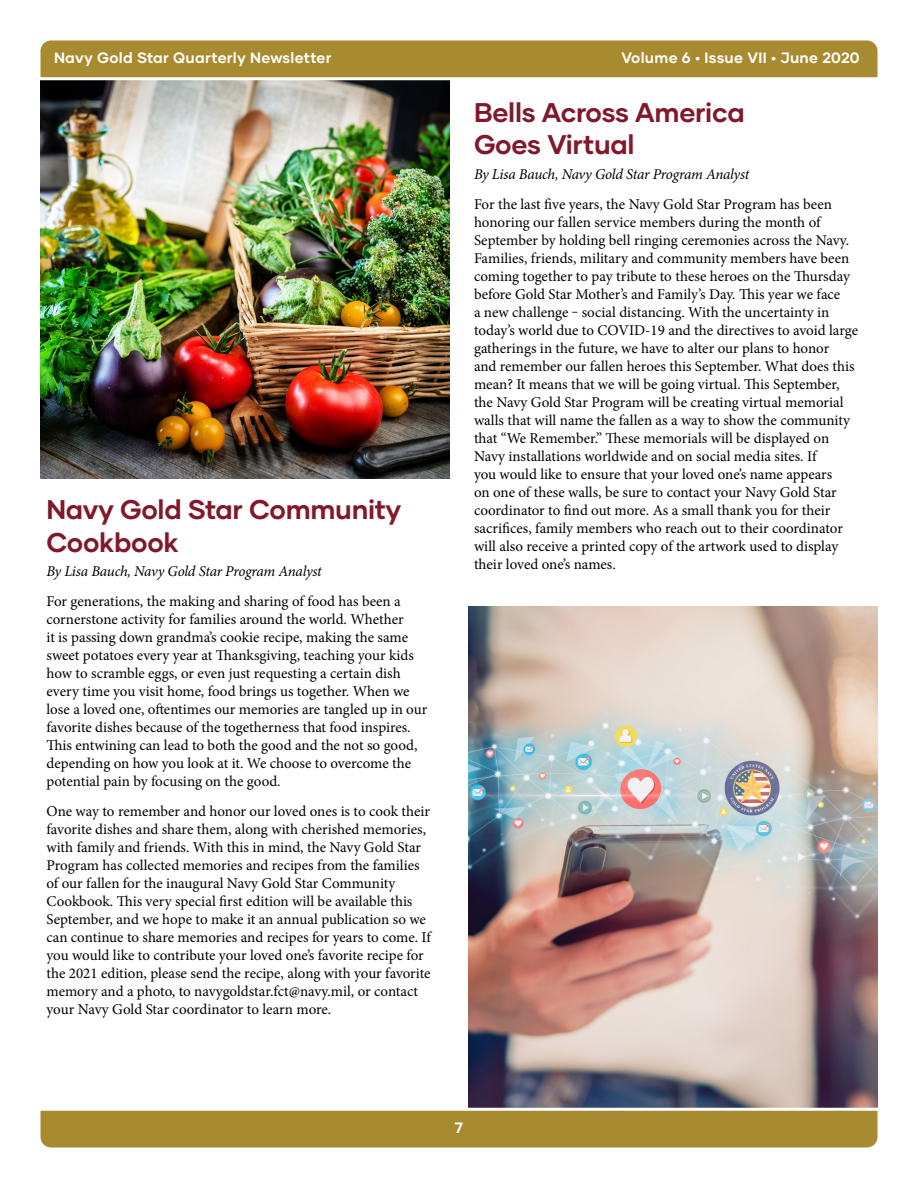
<style>
.page{position:relative;width:918px;height:1188px;background:#fff}
.page>*{position:absolute;margin:0;border:0;box-sizing:border-box;transform-origin:0 0}
.t1{font:700 27px/32.4px "Gilmer";letter-spacing:-.01em;color:#81182b}
.t2{font:15px/18px "Minion Pro";letter-spacing:-.005em;color:#000}
.t3{font:italic 15px "Minion Pro";letter-spacing:-.02em;color:#000}
.t4{font:700 15px "Gilmer";letter-spacing:.02em;color:#fff}
</style>
<div class="page">
<img style="left:40px;top:82px;width:410px;height:396px">
<img style="left:468px;top:606px;width:410px;height:500px">
<svg style="left:40px;top:40px;width:838px;height:42px;background:#b09547"></svg>
<svg style="left:40px;top:1106px;width:838px;height:42px;background:#af9547"></svg>
<p class="t4" style="left:54px;top:48px;width:279px">Navy Gold Star Quarterly Newsletter</p>
<p class="t4" style="left:621px;top:48px;width:240px">Volume 6 • Issue VII • June 2020</p>
<h1 class="t1" style="left:46px;top:493px;width:356px">Navy Gold Star Community<br>Cookbook</h1>
<p class="t3" style="left:46px;top:561px;width:277px">By Lisa Bauch, Navy Gold Star Program Analyst</p>
<p class="t2" style="left:46px;top:593px;width:382px">For generations, the making and sharing of food has been a cornerstone activity for families around the world. Whether<br>it is passing down grandma’s cookie recipe, making the same sweet potatoes every year at Thanksgiving, teaching your kids how to scramble eggs, or even just requesting a certain dish every time you visit home, food brings us together. When we lose a loved one, oftentimes our memories are tangled up in our favorite dishes because of the togetherness that food inspires.<br>This entwining can lead to both the good and the not so good, depending on how you look at it. We choose to overcome the potential pain by focusing on the good.</p>
<p class="t2" style="left:46px;top:803px;width:386px">One way to remember and honor our loved ones is to cook their favorite dishes and share them, along with cherished memories, with family and friends. With this in mind, the Navy Gold Star Program has collected memories and recipes from the families of our fallen for the inaugural Navy Gold Star Community Cookbook. This very special first edition will be available this September, and we hope to make it an annual publication so we can continue to share memories and recipes for years to come. If you would like to contribute your loved one’s favorite recipe for the 2021 edition, please send the recipe, along with your favorite memory and a photo, to navygoldstar.fct@navy.mil, or contact your Navy Gold Star coordinator to learn more.</p>
<h1 class="t1" style="left:474px;top:96px;width:272px">Bells Across America<br>Goes Virtual</h1>
<p class="t3" style="left:474px;top:164px;width:277px">By Lisa Bauch, Navy Gold Star Program Analyst</p>
<p class="t2" style="left:474px;top:195px;width:386px">For the last five years, the Navy Gold Star Program has been honoring our fallen service members during the month of September by holding bell ringing ceremonies across the Navy.<br>Families, friends, military and community members have been coming together to pay tribute to these heroes on the Thursday before Gold Star Mother’s and Family’s Day. This year we face<br>a new challenge ‒ social distancing. With the uncertainty in today’s world due to COVID-19 and the directives to avoid large gatherings in the future, we have to alter our plans to honor<br>and remember our fallen heroes this September. What does this mean? It means that we will be going virtual. This September, the Navy Gold Star Program will be creating virtual memorial walls that will name the fallen as a way to show the community that “We Remember.” These memorials will be displayed on Navy installations worldwide and on social media sites. If<br>you would like to ensure that your loved one’s name appears<br>on one of these walls, be sure to contact your Navy Gold Star coordinator to find out more. As a small thank you for their sacrifices, family members who reach out to their coordinator will also receive a printed copy of the artwork used to display their loved one’s names.</p>
<p class="t4" style="left:455px;top:1118px;width:10px">7</p>
</div>
